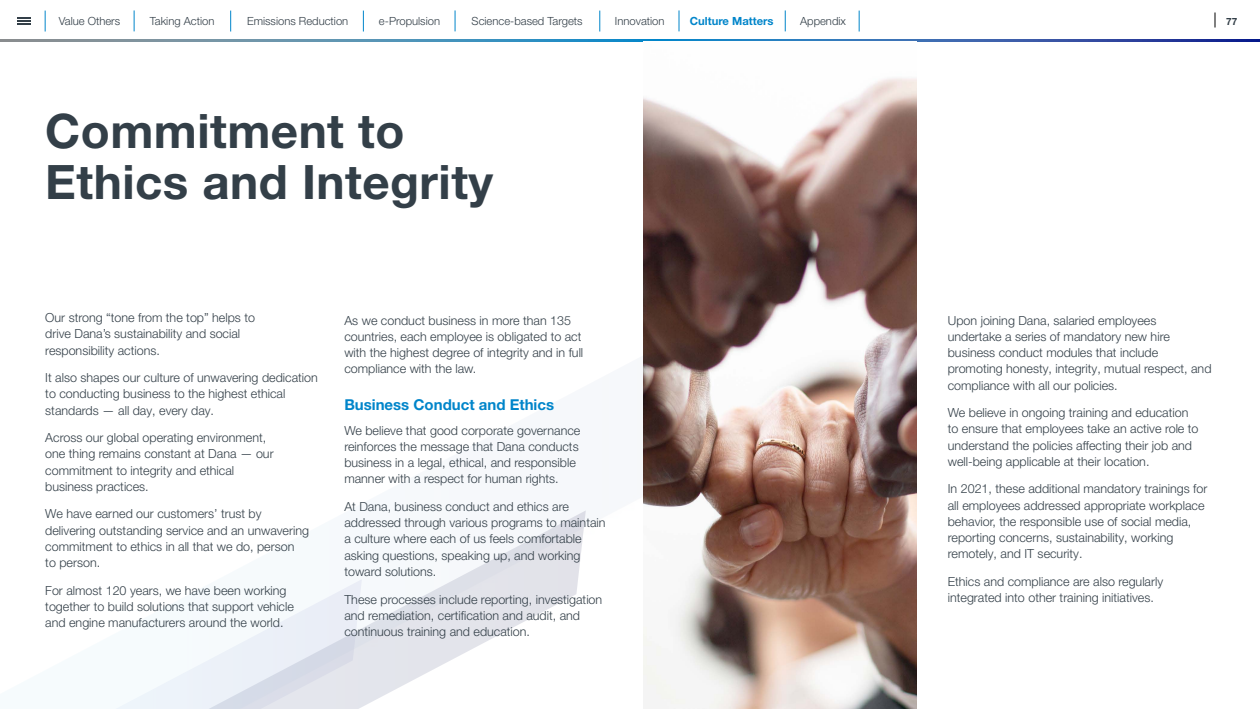
<style>
.page{position:relative;width:1260px;height:709px;background:#fff}
.page>*{position:absolute;margin:0;border:0;box-sizing:border-box;transform-origin:0 0}
.t1{font:700 47.5px/50px "Helvetica Neue LT Pro";letter-spacing:.01em;color:#333f48}
.t2{font:700 15px "Helvetica Neue LT Pro";color:#0085ca}
.t3{font:300 12.5px/16.2px "Helvetica Neue LT Pro";color:#333f48}
.t4{font:300 11.25px "Helvetica Neue LT Pro";color:#333f48}
.t5{font:700 11.25px "Helvetica Neue LT Pro";color:#0085ca}
.t6{font:700 10px "Helvetica Neue LT Pro";color:#333f48}
</style>
<div class="page">
<svg style="left:1215px;top:12px;width:1px;height:16px"></svg>
<svg style="left:0;top:40px;width:1260px;height:2px"></svg>
<img style="left:362px;top:338px;width:282px;height:371px">
<svg style="left:116px;top:579px;width:246px;height:130px"></svg>
<svg style="left:859px;top:11px;width:1px;height:21px"></svg>
<svg style="left:134px;top:10px;width:1px;height:21px"></svg>
<svg style="left:230px;top:11px;width:1px;height:21px"></svg>
<svg style="left:45px;top:11px;width:1px;height:21px"></svg>
<svg style="left:17px;top:17px;width:13px;height:8px"></svg>
<svg style="left:363px;top:11px;width:1px;height:21px"></svg>
<svg style="left:455px;top:10px;width:1px;height:21px"></svg>
<svg style="left:600px;top:11px;width:1px;height:21px"></svg>
<svg style="left:679px;top:10px;width:1px;height:21px"></svg>
<svg style="left:785px;top:10px;width:1px;height:21px"></svg>
<img style="left:644px;top:78px;width:272px;height:631px">
<p class="t4" style="left:59px;top:14px;width:63px">Value Others</p>
<p class="t4" style="left:150px;top:14px;width:66px">Taking Action</p>
<p class="t4" style="left:247px;top:14px;width:103px">Emissions Reduction</p>
<p class="t4" style="left:379px;top:14px;width:63px">e-Propulsion</p>
<p class="t4" style="left:472px;top:14px;width:113px">Science-based Targets</p>
<p class="t4" style="left:615px;top:14px;width:51px">Innovation</p>
<p class="t5" style="left:690px;top:14px;width:85px">Culture Matters</p>
<p class="t4" style="left:800px;top:14px;width:47px">Appendix</p>
<p class="t6" style="left:1226px;top:15px;width:13px">77</p>
<h1 class="t1" style="left:45px;top:105px;width:449px">Commitment to<br>Ethics and Integrity</h1>
<p class="t3" style="left:45px;top:309px;width:211px">Our strong “tone from the top” helps to drive Dana’s sustainability and social responsibility actions.</p>
<p class="t3" style="left:45px;top:369px;width:274px">It also shapes our culture of unwavering dedication to conducting business to the highest ethical standards — all day, every day.</p>
<p class="t3" style="left:45px;top:429px;width:230px">Across our global operating environment, one thing remains constant at Dana — our commitment to integrity and ethical business practices.</p>
<p class="t3" style="left:45px;top:505px;width:265px">We have earned our customers’ trust by delivering outstanding service and an unwavering commitment to ethics in all that we do, person<br>to person.</p>
<p class="t3" style="left:45px;top:582px;width:250px">For almost 120 years, we have been working together to build solutions that support vehicle and engine manufacturers around the world.</p>
<p class="t3" style="left:344px;top:312px;width:240px">As we conduct business in more than 135 countries, each employee is obligated to act with the highest degree of integrity and in full compliance with the law.</p>
<p class="t2" style="left:344px;top:395px;width:211px">Business Conduct and Ethics</p>
<p class="t3" style="left:344px;top:422px;width:237px">We believe that good corporate governance reinforces the message that Dana conducts business in a legal, ethical, and responsible manner with a respect for human rights.</p>
<p class="t3" style="left:344px;top:498px;width:263px">At Dana, business conduct and ethics are addressed through various programs to maintain a culture where each of us feels comfortable asking questions, speaking up, and working toward solutions.</p>
<p class="t3" style="left:344px;top:590px;width:259px">These processes include reporting, investigation and remediation, certification and audit, and continuous training and education.</p>
<p class="t3" style="left:948px;top:312px;width:265px">Upon joining Dana, salaried employees undertake a series of mandatory new hire business conduct modules that include promoting honesty, integrity, mutual respect, and compliance with all our policies.</p>
<p class="t3" style="left:948px;top:404px;width:252px">We believe in ongoing training and education to ensure that employees take an active role to understand the policies affecting their job and well-being applicable at their location.</p>
<p class="t3" style="left:948px;top:480px;width:261px">In 2021, these additional mandatory trainings for all employees addressed appropriate workplace behavior, the responsible use of social media, reporting concerns, sustainability, working remotely, and IT security.</p>
<p class="t3" style="left:948px;top:573px;width:217px">Ethics and compliance are also regularly integrated into other training initiatives.</p>
</div>
